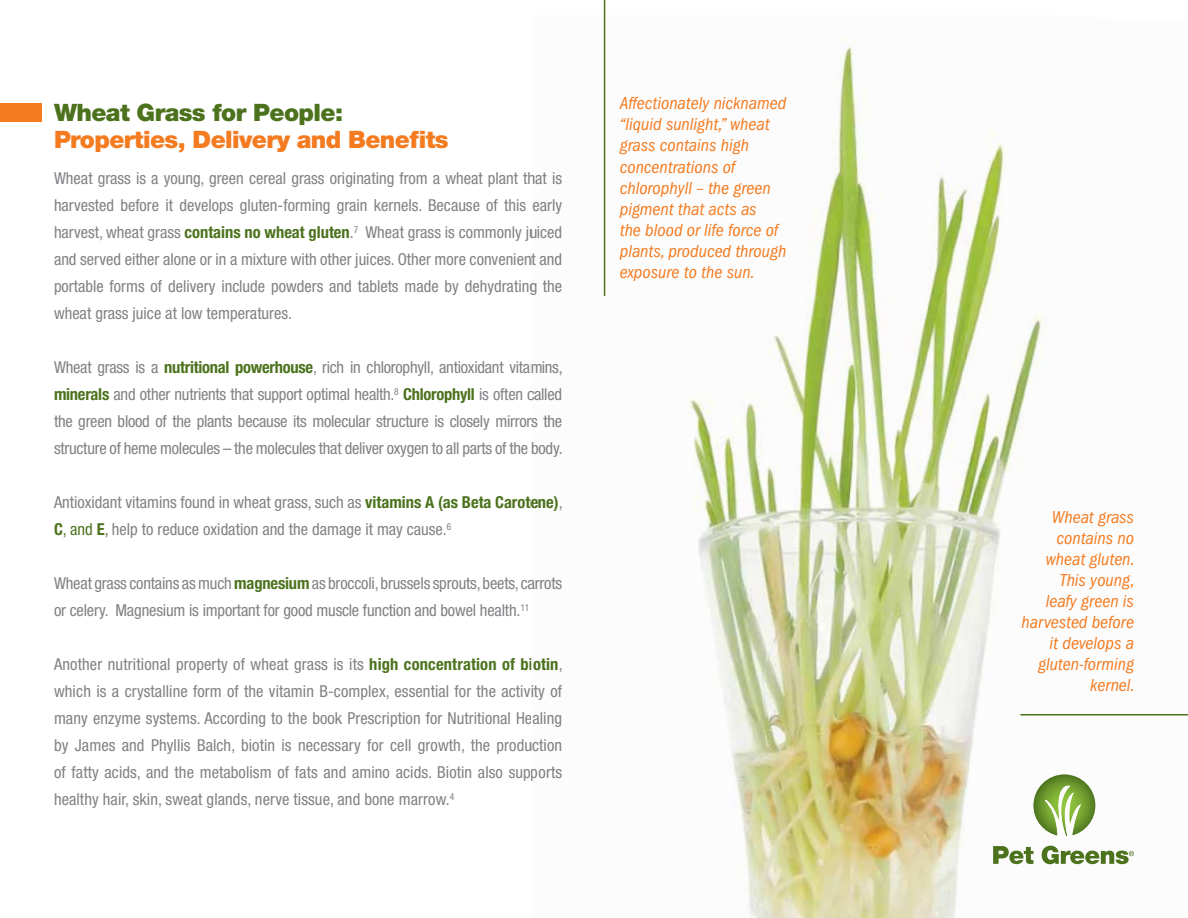
<style>
.page{position:relative;width:1188px;height:918px;background:#fff}
.page>*{position:absolute;margin:0;border:0;box-sizing:border-box;transform-origin:0 0}
.t1{font:900 24px "Helvetica Neue";letter-spacing:-.025em;color:#f47b20}
.t2{font:900 24px "Helvetica Neue";letter-spacing:-.025em;color:#4c721d}
.t3{font:italic condensed 18px/21px "Franklin Gothic LT";color:#f47b20}
.t4{font:condensed 16.5px/27px "Helvetica Neue";color:#808285;text-align:justify}
.s1{font-weight:700;color:#4c721d}
.s2{color:#4c721d}
</style>
<div class="page">
<img style="left:603px;top:15px;width:521px;height:903px">
<div style="left:0;top:103px;width:42px;height:19px;background:#f47b20"></div>
<hr style="left:604px;top:0;width:1px;height:296px;background:#4c721d">
<hr style="left:1020px;top:714px;width:168px;height:2px;background:#4c721d">
<svg style="left:1033px;top:774px;width:63px;height:66px"></svg>
<svg style="left:993px;top:846px;width:40px;height:18px"></svg>
<svg style="left:1042px;top:846px;width:92px;height:18px"></svg>
<h1 class="t2" style="left:54px;top:98px;width:291px">Wheat Grass for People:</h1>
<h1 class="t1" style="left:54px;top:125px;width:396px">Properties, Delivery and Benefits</h1>
<p class="t4" style="left:54px;top:165px;width:510px">Wheat grass is a young, green cereal grass originating from a wheat plant that is harvested before it develops gluten-forming grain kernels. Because of this early harvest, wheat grass <span class="s1">contains no wheat gluten</span>.<sup>7</sup> Wheat grass is commonly juiced and served either alone or in a mixture with other juices. Other more convenient and portable forms of delivery include powders and tablets made by dehydrating the wheat grass juice at low temperatures.</p>
<p class="t4" style="left:54px;top:354px;width:510px">Wheat grass is a <span class="s1">nutritional powerhouse</span>, rich in chlorophyll, antioxidant vitamins, <span class="s1">minerals</span> and other nutrients that support optimal health.<sup>8</sup> <span class="s1">Chlorophyll</span> is often called the green blood of the plants because its molecular structure is closely mirrors the structure of heme molecules – the molecules that deliver oxygen to all parts of the body.</p>
<p class="t4" style="left:54px;top:489px;width:510px">Antioxidant vitamins found in wheat grass, such as <span class="s1">vitamins A (as Beta Carotene)</span>,<br><span class="s1">C</span><span class="s2">, and</span> <span class="s1">E</span><span class="s2">,</span> help to reduce oxidation and the damage it may cause.<sup>6</sup></p>
<p class="t4" style="left:54px;top:570px;width:510px">Wheat grass contains as much <span class="s1">magnesium</span> as broccoli, brussels sprouts, beets, carrots or celery. Magnesium is important for good muscle function and bowel health.<sup>11</sup></p>
<p class="t4" style="left:54px;top:651px;width:510px">Another nutritional property of wheat grass is its <span class="s1">high concentration of biotin</span>, which is a crystalline form of the vitamin B-complex, essential for the activity of many enzyme systems. According to the book Prescription for Nutritional Healing by James and Phyllis Balch, biotin is necessary for cell growth, the production of fatty acids, and the metabolism of fats and amino acids. Biotin also supports healthy hair, skin, sweat glands, nerve tissue, and bone marrow.<sup>4</sup></p>
<p class="t3" style="left:620px;top:93px;width:168px">Affectionately nicknamed “liquid sunlight,” wheat grass contains high concentrations of chlorophyll – the green pigment that acts as<br>the blood or life force of plants, produced through exposure to the sun.</p>
<p class="t3" style="left:1021px;top:507px;width:115px;text-align:right">Wheat grass contains no wheat gluten.<br>This young,<br>leafy green is harvested before it develops a gluten-forming kernel.</p>
</div>
